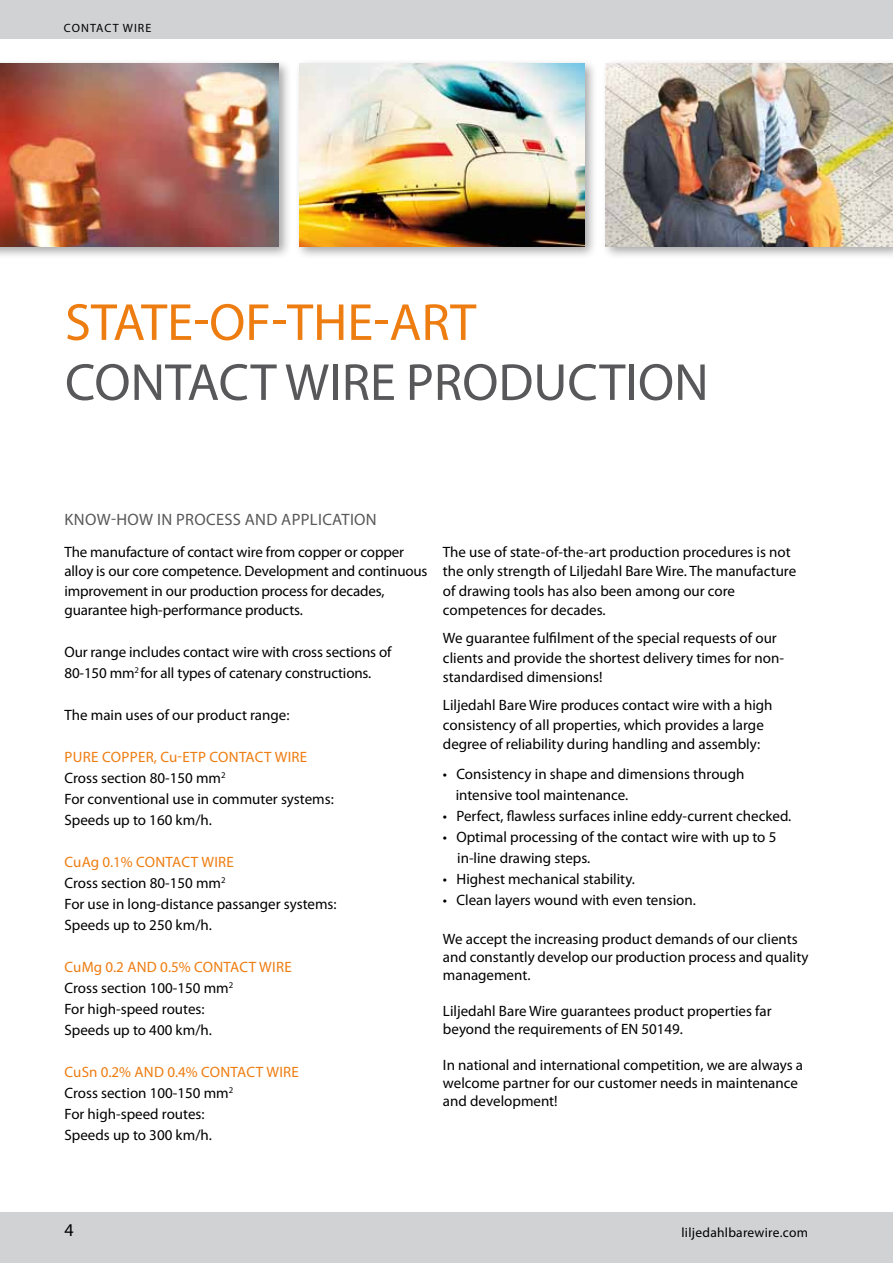
<style>
.page{position:relative;width:893px;height:1263px;background:#fff}
.page>*{position:absolute;margin:0;border:0;box-sizing:border-box;transform-origin:0 0}
.t1{font:52.5px "Myriad Pro";color:#58585a}
.t2{font:52.5px "Myriad Pro";color:#ee7d11}
.t3{font:18px "Myriad Pro";color:#000}
.t4{font:16.5px "Myriad Pro";letter-spacing:.02em;color:#58585a}
.t5{font:15px/21px "Myriad Pro";color:#000}
.t6{font:13.5px "Myriad Pro";letter-spacing:.02em;color:#000}
.t7{font:12px "Myriad Pro";letter-spacing:.09em;color:#000}
.s1{color:#ee7d11}
</style>
<div class="page">
<div style="left:0;top:1212px;width:893px;height:51px;background:#d1d2d4"></div>
<div style="left:0;top:0;width:893px;height:39px;background:#d1d2d4"></div>
<div style="left:0;top:59px;width:292px;height:201px;background:#000;opacity:.35"></div>
<img style="left:0;top:64px;width:279px;height:183px">
<div style="left:295px;top:59px;width:303px;height:201px;background:#000;opacity:.35"></div>
<img style="left:300px;top:64px;width:285px;height:183px">
<div style="left:601px;top:59px;width:292px;height:201px;background:#000;opacity:.35"></div>
<img style="left:606px;top:64px;width:287px;height:183px">
<p class="t7" style="left:64px;top:21px;width:89px">CONTACT WIRE</p>
<h1 class="t2" style="left:65px;top:290px;width:413px">STATE-OF-THE-ART</h1>
<h1 class="t1" style="left:65px;top:350px;width:645px">CONTACT WIRE PRODUCTION</h1>
<p class="t4" style="left:65px;top:509px;width:314px">KNOW-HOW IN PROCESS AND APPLICATION</p>
<p class="t5" style="left:64px;top:542px;width:365px;line-height:19.5px">The manufacture of contact wire from copper or copper alloy is our core competence. Development and continuous improvement in our production process for decades, guarantee high-performance products.</p>
<p class="t5" style="left:64px;top:642px;width:329px">Our range includes contact wire with cross sections of<br>80-150 mm<sup>2</sup> for all types of catenary constructions.</p>
<p class="t5" style="left:64px;top:705px;width:227px">The main uses of our product range:</p>
<p class="t5" style="left:64px;top:747px;width:271px"><span class="s1">PURE COPPER, Cu-ETP CONTACT WIRE<br></span>Cross section 80-150 mm<sup>2<br></sup>For conventional use in commuter systems:<br>Speeds up to 160 km/h.</p>
<p class="t5" style="left:64px;top:852px;width:274px"><span class="s1">CuAg 0.1% CONTACT WIRE<br></span>Cross section 80-150 mm<sup>2<br></sup>For use in long-distance passanger systems:<br>Speeds up to 250 km/h.</p>
<p class="t5" style="left:64px;top:957px;width:229px"><span class="s1">CuMg 0.2 AND 0.5% CONTACT WIRE<br></span>Cross section 100-150 mm<sup>2<br></sup>For high-speed routes:<br>Speeds up to 400 km/h.</p>
<p class="t5" style="left:64px;top:1062px;width:236px"><span class="s1">CuSn 0.2% AND 0.4% CONTACT WIRE<br></span>Cross section 100-150 mm<sup>2<br></sup>For high-speed routes:<br>Speeds up to 300 km/h.</p>
<p class="t5" style="left:443px;top:542px;width:355px;line-height:19.5px">The use of state-of-the-art production procedures is not the only strength of Liljedahl Bare Wire. The manufacture of drawing tools has also been among our core competences for decades.</p>
<p class="t5" style="left:443px;top:628px;width:343px;line-height:19.5px">We guarantee fulfilment of the special requests of our clients and provide the shortest delivery times for non&shy;standardised dimensions!</p>
<p class="t5" style="left:443px;top:695px;width:331px;line-height:19.5px">Liljedahl Bare Wire produces contact wire with a high consistency of all properties, which provides a large degree of reliability during handling and assembly:</p>
<p class="t5" style="left:456px;top:763px;width:290px;text-indent:-13px">• Consistency in shape and dimensions through intensive tool maintenance.</p>
<p class="t5" style="left:443px;top:805px;width:350px">• Perfect, flawless surfaces inline eddy-current checked.</p>
<p class="t5" style="left:457px;top:826px;width:321px;text-indent:-14px">• Optimal processing of the contact wire with up to 5 in-line drawing steps.</p>
<p class="t5" style="left:443px;top:868px;width:193px">• Highest mechanical stability.</p>
<p class="t5" style="left:443px;top:889px;width:254px">• Clean layers wound with even tension.</p>
<p class="t5" style="left:443px;top:930px;width:367px;line-height:18px">We accept the increasing product demands of our clients and constantly develop our production process and quality management.</p>
<p class="t5" style="left:443px;top:1002px;width:330px;line-height:18px">Liljedahl Bare Wire guarantees product properties far beyond the requirements of EN 50149.</p>
<p class="t5" style="left:443px;top:1056px;width:362px;line-height:18px">In national and international competition, we are always a welcome partner for our customer needs in maintenance and development!</p>
<p class="t3" style="left:64px;top:1219px;width:11px">4</p>
<p class="t6" style="left:681px;top:1224px;width:128px">liljedahlbarewire.com</p>
</div>
